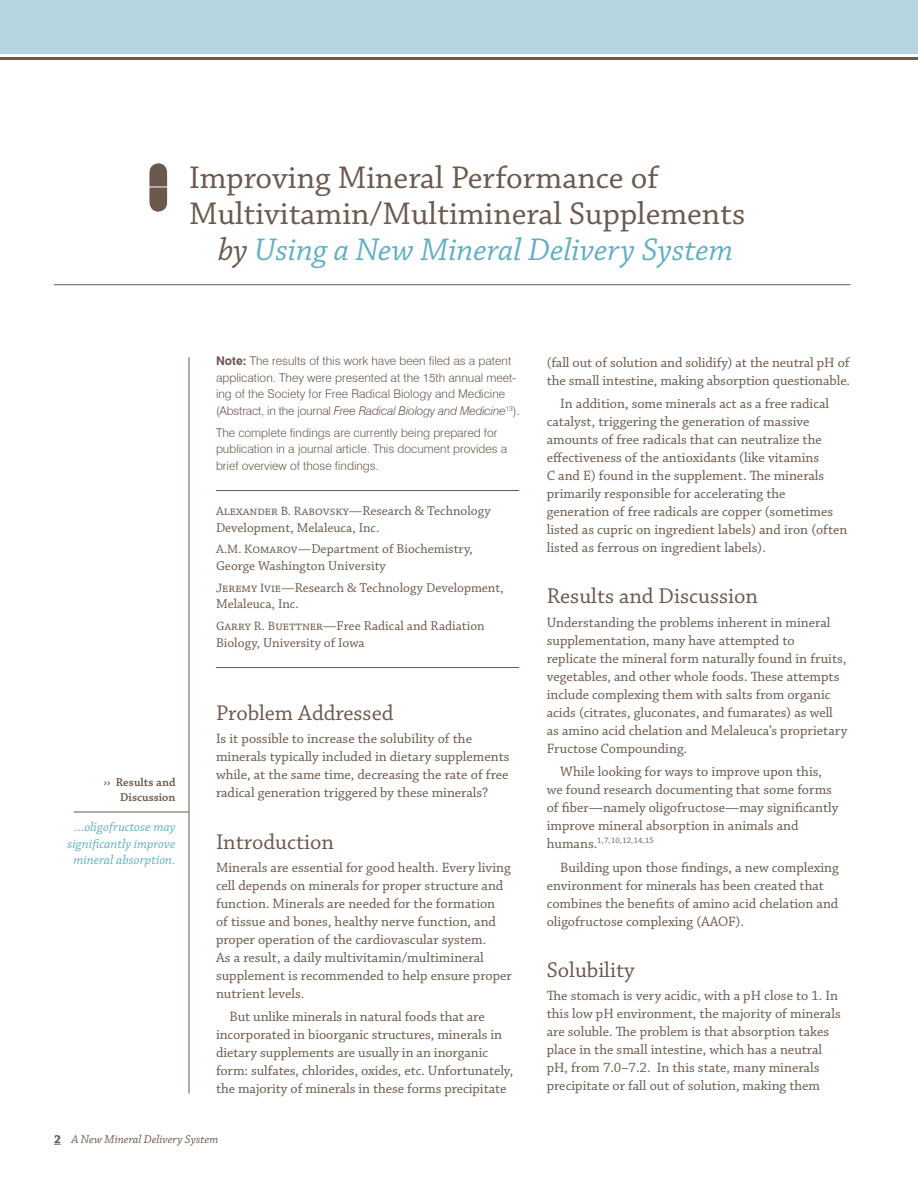
<style>
.page{position:relative;width:918px;height:1188px;background:#fff}
.page>*{position:absolute;margin:0;border:0;box-sizing:border-box;transform-origin:0 0}
.Text_w__space_before{font:33px "Chaparral Pro";color:#6b594d}
.Text_w__space_before-2{font:italic 33px "Chaparral Pro";color:#63afc4}
.subheading{font:22.5px "Chaparral Pro";color:#6b594d}
.Text_w__space_before-3{font:14.25px/18px "Chaparral Pro";color:#6b594d}
.Text_w__space_before-4{font:13.5px/16.5px "Chaparral Pro";color:#6b594d}
.quote_-_text{font:italic 13.5px/16.5px "Chaparral Pro";color:#63afc4;text-align:center}
.callout{font:300 12px/16.5px "Swiss 721 BT";color:#6b594d}
.t1{font:italic 12px "Chaparral Pro";color:#6b594d}
.quote_-_subheading{font:600 12px/15px "Chaparral Pro";color:#6b594d;text-align:right}
.Text_w__space_before-5{font:8.25px "Chaparral Pro";color:#6b594d}
.s1{color:#6b594d}
.s2{font-weight:700}
.s3{font-style:italic}
.s4{font-size:12.75px}
.s5{font-size:14.25px}
.s6{font-weight:700;font-style:normal}
</style>
<div class="page">
<hr style="left:74px;top:812px;width:115px;height:1px;background:#6b594d">
<svg style="left:149px;top:163px;width:19px;height:49px"></svg>
<hr style="left:54px;top:284px;width:796px;height:1px;background:#6b594d">
<div style="left:0;top:0;width:918px;height:54px;background:#b7d5e1"></div>
<hr style="left:0;top:57px;width:918px;height:3px;background:#6b594d">
<hr style="left:189px;top:357px;width:1px;height:736px;background:#6b594d">
<hr style="left:216px;top:490px;width:303px;height:1px;background:#6b594d">
<hr style="left:216px;top:667px;width:303px;height:1px;background:#6b594d">
<p class="Text_w__space_before" style="left:189px;top:159px;width:471px">Improving Mineral Performance of</p>
<p class="Text_w__space_before" style="left:189px;top:195px;width:558px">Multivitamin/Multimineral Supplements</p>
<p class="Text_w__space_before-2" style="left:218px;top:231px;width:517px"><span class="s1">by</span> Using a New Mineral Delivery System</p>
<p class="quote_-_subheading" style="left:104px;top:775px;width:73px">›› Results and<br>Discussion</p>
<p class="quote_-_text" style="left:68px;top:819px;width:109px">…oligofructose may significantly improve mineral absorption.</p>
<p class="callout" style="left:216px;top:353px;width:305px"><span class="s2">Note:</span> The results of this work have been filed as a patent application. They were presented at the 15th annual meet&shy;ing of the Society for Free Radical Biology and Medicine (Abstract, in the journal <span class="s3">Free Radical Biology and Medicine</span><sup>13</sup>).</p>
<p class="callout" style="left:216px;top:424px;width:293px">The complete findings are currently being prepared for publication in a journal article. This document provides a brief overview of those findings.</p>
<p class="Text_w__space_before-4" style="left:216px;top:503px;width:276px"><span class="s4">Alexander B. Rabovsky</span>—Research &amp; Technology<br>Development, Melaleuca, Inc.</p>
<p class="Text_w__space_before-4" style="left:216px;top:541px;width:258px"><span class="s4">A.M. Komarov</span>—Department of Biochemistry,<br>George Washington University</p>
<p class="Text_w__space_before-4" style="left:216px;top:580px;width:289px"><span class="s4">Jeremy Ivie</span>—Research &amp; Technology Development,<br>Melaleuca, Inc.</p>
<p class="Text_w__space_before-4" style="left:216px;top:618px;width:270px"><span class="s4">Garry R. Buettner</span>—Free Radical and Radiation<br>Biology, University of Iowa</p>
<p class="subheading" style="left:216px;top:700px;width:179px">Problem Addressed</p>
<p class="Text_w__space_before-3" style="left:216px;top:730px;width:295px">Is it possible to increase the solubility of the minerals typically included in dietary supplements while, at the same time, decreasing the rate of free radical generation triggered by these minerals?</p>
<p class="subheading" style="left:216px;top:829px;width:120px">Introduction</p>
<p class="Text_w__space_before-3" style="left:216px;top:859px;width:297px">Minerals are essential for good health. Every living cell depends on minerals for proper structure and function. Minerals are needed for the formation<br>of tissue and bones, healthy nerve function, and proper operation of the cardiovascular system.<br>As a result, a daily multivitamin/multimineral supplement is recommended to help ensure proper nutrient levels.</p>
<p class="Text_w__space_before-3" style="left:216px;top:1008px;width:299px;text-indent:13px">But unlike minerals in natural foods that are incorporated in bioorganic structures, minerals in dietary supplements are usually in an inorganic form: sulfates, chlorides, oxides, etc. Unfortunately, the majority of minerals in these forms precipitate</p>
<p class="Text_w__space_before-3" style="left:547px;top:354px;width:305px">(fall out of solution and solidify) at the neutral pH of the small intestine, making absorption questionable.</p>
<p class="Text_w__space_before-3" style="left:547px;top:395px;width:302px;text-indent:13px">In addition, some minerals act as a free radical catalyst, triggering the generation of massive amounts of free radicals that can neutralize the effectiveness of the antioxidants (like vitamins<br>C and E) found in the supplement. The minerals primarily responsible for accelerating the generation of free radicals are copper (sometimes listed as cupric on ingredient labels) and iron (often listed as ferrous on ingredient labels).</p>
<p class="subheading" style="left:547px;top:584px;width:213px">Results and Discussion</p>
<p class="Text_w__space_before-3" style="left:547px;top:614px;width:302px">Understanding the problems inherent in mineral supplementation, many have attempted to replicate the mineral form naturally found in fruits, vegetables, and other whole foods. These attempts include complexing them with salts from organic acids (citrates, gluconates, and fumarates) as well as amino acid chelation and Melaleuca’s proprietary Fructose Compounding.</p>
<p class="Text_w__space_before-3" style="left:547px;top:763px;width:293px;text-indent:13px">While looking for ways to improve upon this, we found research documenting that some forms of fiber—namely oligofructose—may significantly improve mineral absorption in animals and</p>
<p class="Text_w__space_before-5" style="left:547px;top:836px;width:109px"><span class="s5">humans.</span>1,7,10,12,14,15</p>
<p class="Text_w__space_before-3" style="left:547px;top:859px;width:294px;text-indent:13px">Building upon those findings, a new complexing environment for minerals has been created that combines the benefits of amino acid chelation and oligofructose complexing (AAOF).</p>
<p class="subheading" style="left:547px;top:957px;width:90px">Solubility</p>
<p class="Text_w__space_before-3" style="left:547px;top:987px;width:296px">The stomach is very acidic, with a pH close to 1. In this low pH environment, the majority of minerals are soluble. The problem is that absorption takes place in the small intestine, which has a neutral pH, from 7.0–7.2. In this state, many minerals precipitate or fall out of solution, making them</p>
<p class="t1" style="left:54px;top:1133px;width:166px"><span class="s6">2</span> A New Mineral Delivery System</p>
</div>
